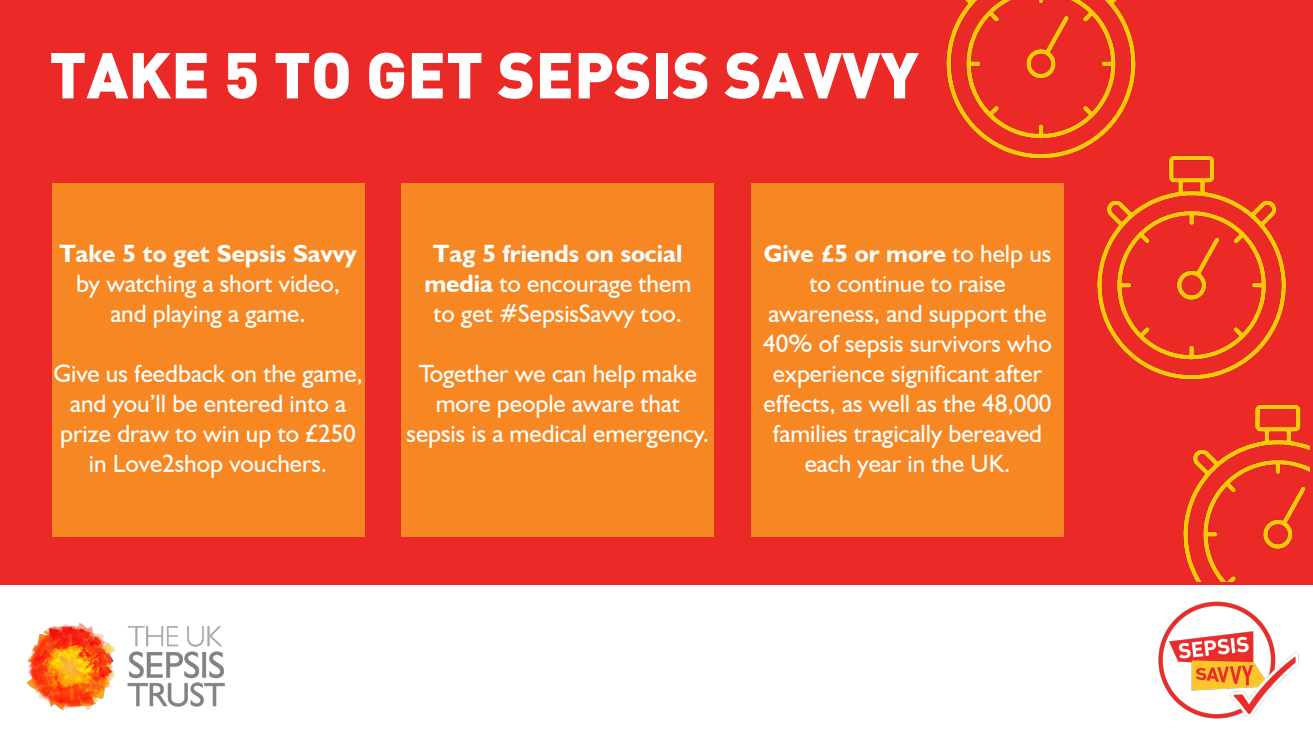
<style>
.page{position:relative;width:1313px;height:750px;background:#fff}
.page>*{position:absolute;margin:0;border:0;box-sizing:border-box;transform-origin:0 0}
.t1{font:900 63.75px "DIN";color:#fff}
.t2{font:25px/30px "Humanist 521 BT";color:#fff;text-align:center}
.t3{font:700 25px "Humanist 521 BT";color:#fff}
.s1{font-weight:700}
</style>
<div class="page">
<div style="left:0;top:1px;width:1312px;height:584px;background:#eb2a27"></div>
<div style="left:52px;top:183px;width:312px;height:354px;background:#f68722"></div>
<div style="left:401px;top:183px;width:313px;height:354px;background:#f68722"></div>
<div style="left:751px;top:183px;width:312px;height:354px;background:#f68722"></div>
<img style="left:1063px;top:155px;width:224px;height:268px">
<img style="left:873px;top:0;width:336px;height:216px">
<img style="left:1109px;top:350px;width:200px;height:231px">
<img style="left:26px;top:622px;width:199px;height:89px">
<img style="left:1158px;top:601px;width:141px;height:118px">
<p class="t1" style="left:49px;top:33px;width:871px">TAKE 5 TO GET SEPSIS SAVVY</p>
<p class="t2" style="left:59px;top:238px;width:299px"><span class="s1">Take 5 to get Sepsis Savvy </span>by watching a short video,</p>
<p class="t2" style="left:110px;top:298px;width:197px">and playing a game.</p>
<p class="t2" style="left:53px;top:358px;width:311px">Give us feedback on the game, and you’ll be entered into a prize draw to win up to £250 in Love2shop vouchers.</p>
<p class="t3" style="left:433px;top:238px;width:250px">Tag 5 friends on social</p>
<p class="t2" style="left:424px;top:268px;width:268px"><span class="s1">media</span> to encourage them</p>
<p class="t2" style="left:433px;top:298px;width:250px">to get #SepsisSavvy too.</p>
<p class="t2" style="left:419px;top:358px;width:280px">Together we can help make more people aware that</p>
<p class="t2" style="left:406px;top:418px;width:304px">sepsis is a medical emergency.</p>
<p class="t2" style="left:763px;top:238px;width:289px"><span class="s1">Give £5 or more</span> to help us to continue to raise</p>
<p class="t2" style="left:763px;top:298px;width:290px">awareness, and support the<br>40% of sepsis survivors who experience significant after effects, as well as the 48,000 families tragically bereaved each year in the UK.</p>
</div>
